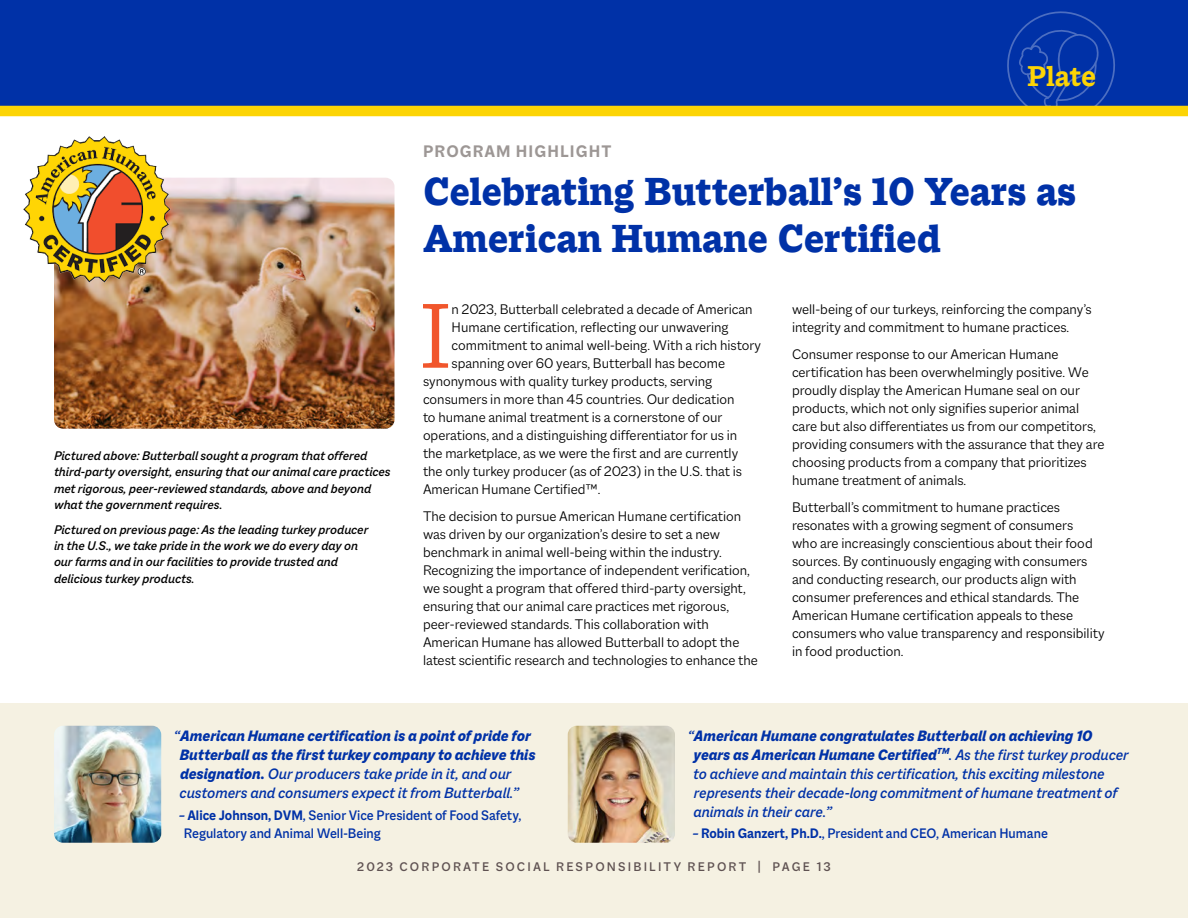
<style>
.page{position:relative;width:1188px;height:918px;background:#fff}
.page>*{position:absolute;margin:0;border:0;box-sizing:border-box;transform-origin:0 0}
.t1{font:98.7px "Macklin Slab";color:#f1562c}
.t2{font:800 42px/46.5px "Macklin Slab";color:#0031a7}
.t3{font:700 30.75px "Macklin Slab";letter-spacing:-.01em;color:#fcd405}
.t4{font:700 18px "Macklin Sans";letter-spacing:.06em;color:#9d9795}
.t5{font:italic 500 16.2px/18.9px "Macklin Sans";letter-spacing:-.005em;color:#0031a7}
.t6{font:italic 800 16.2px/19px "Macklin Sans";color:#0031a7}
.t7{font:300 15px/18px "Macklin Sans";color:#000}
.t8{font:500 14.85px/17.9px "Macklin Sans";color:#0031a7}
.t9{font:italic 500 13.5px/16.2px "Macklin Sans";color:#000}
.t10{font:500 13.5px "Macklin Sans";letter-spacing:.16em;color:#5f5252}
.s1{font-weight:500}
.s2{font-style:italic}
.s3{font-weight:700}
.s4{font-weight:800}
</style>
<div class="page">
<div style="left:0;top:0;width:1188px;height:106px;background:#0031a7"></div>
<div style="left:0;top:704px;width:1188px;height:214px;background:#f5f1e2"></div>
<img style="left:54px;top:178px;width:341px;height:251px">
<div style="left:0;top:106px;width:1188px;height:10px;background:#fcd405"></div>
<svg style="left:1001px;top:11px;width:120px;height:95px"></svg>
<img style="left:23px;top:136px;width:147px;height:146px">
<img style="left:54px;top:726px;width:107px;height:117px">
<img style="left:568px;top:726px;width:107px;height:117px">
<p class="t4" style="left:423px;top:141px;width:190px">PROGRAM HIGHLIGHT</p>
<h3 class="t3" style="left:1027px;top:58px;width:71px">Plate</h3>
<p class="t9" style="left:54px;top:448px;width:338px">Pictured above: Butterball sought a program that offered third-party oversight, ensuring that our animal care practices met rigorous, peer-reviewed standards, above and beyond what the government requires.</p>
<p class="t9" style="left:54px;top:521px;width:316px">Pictured on previous page: As the leading turkey producer in the U.S., we take pride in the work we do every day on our farms and in our facilities to provide trusted and delicious turkey products.</p>
<h2 class="t2" style="left:423px;top:168px;width:655px">Celebrating Butterball’s 10 Years as<br>American Humane Certified</h2>
<h1 class="t1" style="left:419px;top:279px;width:34px">I</h1>
<p class="t7" style="left:452px;top:300px;width:303px">n 2023, Butterball celebrated a decade of American</p>
<p class="t7" style="left:452px;top:318px;width:278px">Humane certification, reflecting our unwavering</p>
<p class="t7" style="left:452px;top:336px;width:311px">commitment to animal well-being. With a rich history</p>
<p class="t7" style="left:452px;top:354px;width:275px">spanning over 60 years, Butterball has become</p>
<p class="t7" style="left:423px;top:372px;width:291px">synonymous with quality turkey products, serving</p>
<p class="t7" style="left:423px;top:390px;width:313px">consumers in more than 45 countries. Our dedication</p>
<p class="t7" style="left:423px;top:408px;width:301px">to humane animal treatment is a cornerstone of our</p>
<p class="t7" style="left:423px;top:426px;width:316px">operations, and a distinguishing differentiator for us in</p>
<p class="t7" style="left:423px;top:444px;width:317px">the marketplace, as we were the first and are currently</p>
<p class="t7" style="left:423px;top:462px;width:321px">the only turkey producer (as of 2023) in the U.S. that is</p>
<p class="t7" style="left:423px;top:480px;width:179px">American Humane Certified™.</p>
<p class="t7" style="left:423px;top:507px;width:336px">The decision to pursue American Humane certification was driven by our organization’s desire to set a new benchmark in animal well-being within the industry.<br>Recognizing the importance of independent verification, we sought a program that offered third-party oversight, ensuring that our animal care practices met rigorous, peer-reviewed standards. This collaboration with American Humane has allowed Butterball to adopt the latest scientific research and technologies to enhance the</p>
<p class="t7" style="left:792px;top:300px;width:301px">well-being of our turkeys, reinforcing the company’s integrity and commitment to humane practices.</p>
<p class="t7" style="left:792px;top:345px;width:314px">Consumer response to our American Humane certification has been overwhelmingly positive. We proudly display the American Humane seal on our products, which not only signifies superior animal care but also differentiates us from our competitors, providing consumers with the assurance that they are choosing products from a company that prioritizes humane treatment of animals.</p>
<p class="t7" style="left:792px;top:498px;width:314px">Butterball’s commitment to humane practices resonates with a growing segment of consumers<br>who are increasingly conscientious about their food sources. By continuously engaging with consumers and conducting research, our products align with consumer preferences and ethical standards. The American Humane certification appeals to these consumers who value transparency and responsibility in food production.</p>
<p class="t6" style="left:180px;top:726px;width:358px;text-indent:-6px"><span class="s1">“</span>American Humane certification is a point of pride for Butterball as the first turkey company to achieve this designation. <span class="s1">Our producers take pride in it, and our customers and consumers expect it from Butterball.”</span></p>
<p class="t8" style="left:184px;top:806px;width:339px;text-indent:-5px"><span class="s2">–</span> <span class="s3">Alice Johnson, DVM</span>, Senior Vice President of Food Safety,<br>Regulatory and Animal Well-Being</p>
<p class="t5" style="left:693px;top:726px;width:437px;text-indent:-5px">“<span class="s4">American Humane congratulates Butterball on achieving 10 years as American Humane Certified</span><sup>TM</sup>. As the first turkey producer to achieve and maintain this certification, this exciting milestone represents their decade-long commitment of humane treatment of animals in their care.”</p>
<p class="t8" style="left:693px;top:825px;width:357px"><span class="s2">–</span> <span class="s3">Robin Ganzert, Ph.D.</span>, President and CEO, American Humane</p>
<p class="t10" style="left:357px;top:859px;width:475px">2023 CORPORATE SOCIAL RESPONSIBILITY REPORT | PAGE 13</p>
</div>
